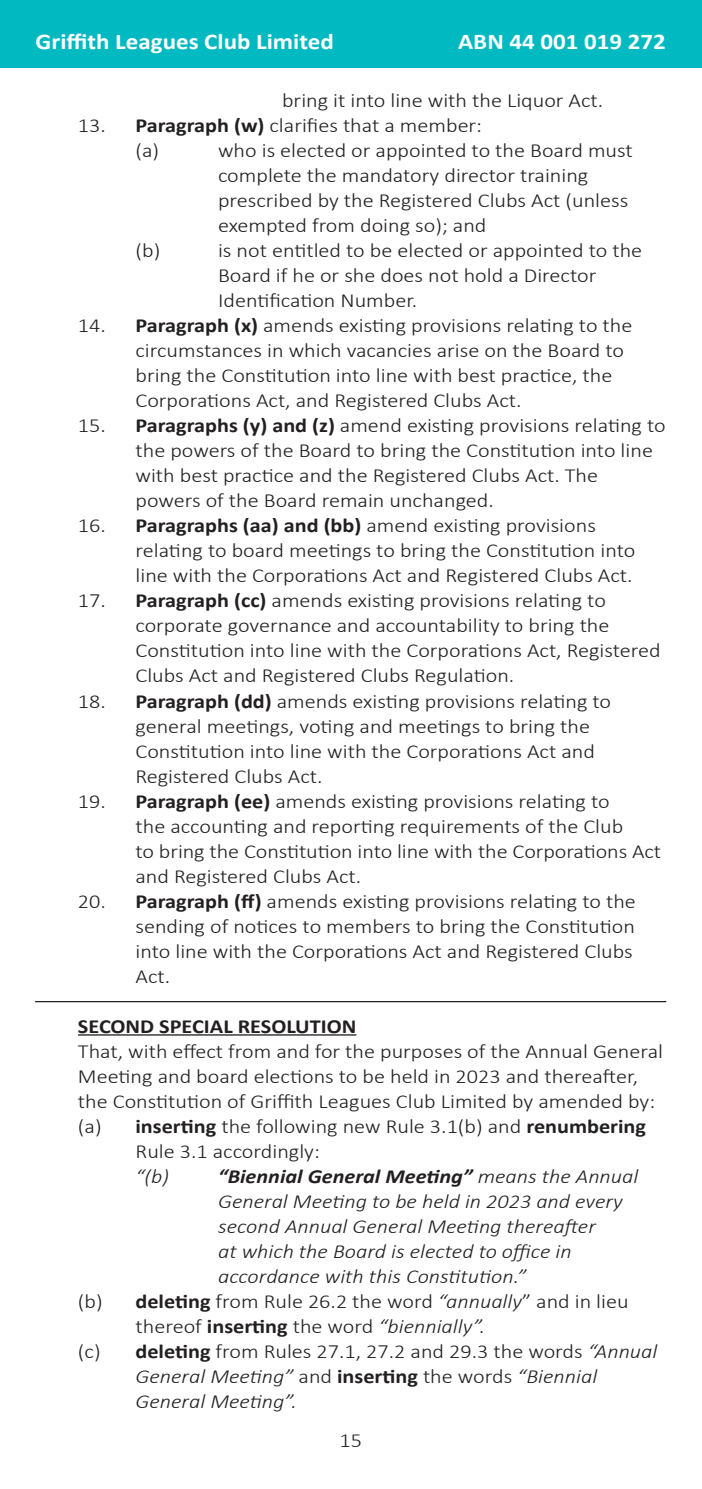
<style>
.page{position:relative;width:702px;height:1489px;background:#fff}
.page>*{position:absolute;margin:0;border:0;box-sizing:border-box;transform-origin:0 0}
.t1{font:700 22.5px "Calibri";color:#fff;scale:1.11 1}
.t2{font:300 20px/25px "Calibri";color:#231f20;scale:1.11 1}
.t3{font:italic 300 20px "Calibri";color:#231f20;scale:1.11 1}
.t4{font:italic 700 20px "Calibri";color:#231f20;scale:1.11 1}
.t5{font:700 20px "Calibri";color:#231f20;scale:1.11 1}
.s1{font-weight:700}
.s2{font-weight:300}
.s3{font-style:italic}
.s4{font-style:normal}
.s5{font-weight:700;font-style:normal}
</style>
<div class="page">
<div style="left:0;top:0;width:702px;height:68px;background:#00b9c1"></div>
<hr style="left:78px;top:1034px;width:278px;height:1px;background:#231f20">
<hr style="left:35px;top:1000px;width:631px;height:2px;background:#231f20">
<p class="t1" style="left:36px;top:26px;width:270px">Griffith Leagues Club Limited</p>
<p class="t1" style="left:458px;top:26px;width:189px">ABN 44 001 019 272</p>
<p class="t2" style="left:282px;top:88px;width:291px">bring it into line with the Liquor Act.</p>
<p class="t2" style="left:78px;top:113px;width:365px">13. <span class="s1">Paragraph (w)</span> clarifies that a member:</p>
<p class="t2" style="left:135px;top:138px;width:23px">(a)</p>
<p class="t2" style="left:218px;top:138px;width:375px">who is elected or appointed to the Board must</p>
<p class="t2" style="left:218px;top:163px;width:335px">complete the mandatory director training</p>
<p class="t2" style="left:218px;top:188px;width:371px">prescribed by the Registered Clubs Act (unless</p>
<p class="t2" style="left:218px;top:213px;width:243px">exempted from doing so); and</p>
<p class="t2" style="left:135px;top:238px;width:24px">(b)</p>
<p class="t2" style="left:218px;top:238px;width:383px">is not entitled to be elected or appointed to the</p>
<p class="t2" style="left:218px;top:263px;width:342px">Board if he or she does not hold a Director</p>
<p class="t2" style="left:218px;top:288px;width:181px">Identification Number.</p>
<p class="t2" style="left:78px;top:313px;width:501px">14. <span class="s1">Paragraph (x)</span> amends existing provisions relating to the</p>
<p class="t2" style="left:135px;top:338px;width:441px">circumstances in which vacancies arise on the Board to</p>
<p class="t2" style="left:135px;top:363px;width:431px">bring the Constitution into line with best practice, the</p>
<p class="t2" style="left:135px;top:388px;width:349px">Corporations Act, and Registered Clubs Act.</p>
<p class="t2" style="left:78px;top:413px;width:531px">15. <span class="s1">Paragraphs (y) and (z)</span> amend existing provisions relating to</p>
<p class="t2" style="left:135px;top:438px;width:467px">the powers of the Board to bring the Constitution into line</p>
<p class="t2" style="left:135px;top:463px;width:418px">with best practice and the Registered Clubs Act. The</p>
<p class="t2" style="left:135px;top:488px;width:324px">powers of the Board remain unchanged.</p>
<p class="t2" style="left:78px;top:513px;width:468px">16. <span class="s1">Paragraphs (aa) and (bb)</span> amend existing provisions</p>
<p class="t2" style="left:135px;top:538px;width:452px">relating to board meetings to bring the Constitution into</p>
<p class="t2" style="left:135px;top:563px;width:449px">line with the Corporations Act and Registered Clubs Act.</p>
<p class="t2" style="left:78px;top:588px;width:477px">17. <span class="s1">Paragraph (cc)</span> amends existing provisions relating to</p>
<p class="t2" style="left:135px;top:613px;width:428px">corporate governance and accountability to bring the</p>
<p class="t2" style="left:135px;top:638px;width:474px">Constitution into line with the Corporations Act, Registered</p>
<p class="t2" style="left:135px;top:663px;width:343px">Clubs Act and Registered Clubs Regulation.</p>
<p class="t2" style="left:78px;top:688px;width:482px">18. <span class="s1">Paragraph (dd)</span> amends existing provisions relating to</p>
<p class="t2" style="left:135px;top:713px;width:411px">general meetings, voting and meetings to bring the</p>
<p class="t2" style="left:135px;top:738px;width:415px">Constitution into line with the Corporations Act and</p>
<p class="t2" style="left:135px;top:763px;width:170px">Registered Clubs Act.</p>
<p class="t2" style="left:78px;top:788px;width:480px">19. <span class="s1">Paragraph (ee)</span> amends existing provisions relating to</p>
<p class="t2" style="left:135px;top:813px;width:441px">the accounting and reporting requirements of the Club</p>
<p class="t2" style="left:135px;top:838px;width:475px">to bring the Constitution into line with the Corporations Act and Registered Clubs Act.</p>
<p class="t2" style="left:78px;top:888px;width:504px">20. <span class="s1">Paragraph (ff)</span> amends existing provisions relating to the</p>
<p class="t2" style="left:135px;top:913px;width:451px">sending of notices to members to bring the Constitution</p>
<p class="t2" style="left:135px;top:938px;width:449px">into line with the Corporations Act and Registered Clubs</p>
<p class="t2" style="left:135px;top:963px;width:33px">Act.</p>
<p class="t5" style="left:78px;top:1011px;width:252px">SECOND SPECIAL RESOLUTION</p>
<p class="t2" style="left:78px;top:1038px;width:528px">That, with effect from and for the purposes of the Annual General</p>
<p class="t2" style="left:78px;top:1063px;width:506px">Meeting and board elections to be held in 2023 and thereafter,</p>
<p class="t2" style="left:78px;top:1088px;width:521px">the Constitution of Griffith Leagues Club Limited by amended by:</p>
<p class="t2" style="left:78px;top:1113px;width:513px">(a) <span class="s1">inserting</span> the following new Rule 3.1(b) and <span class="s1">renumbering</span></p>
<p class="t2" style="left:135px;top:1138px;width:168px">Rule 3.1 accordingly:</p>
<p class="t3" style="left:135px;top:1163px;width:32px">“(b)</p>
<p class="t4" style="left:218px;top:1161px;width:380px">“Biennial General Meeting” <span class="s2">means the Annual</span></p>
<p class="t3" style="left:218px;top:1188px;width:366px">General Meeting to be held in 2023 and every</p>
<p class="t3" style="left:218px;top:1213px;width:342px">second Annual General Meeting thereafter</p>
<p class="t3" style="left:218px;top:1238px;width:320px">at which the Board is elected to office in</p>
<p class="t3" style="left:218px;top:1263px;width:279px">accordance with this Constitution.”</p>
<p class="t2" style="left:78px;top:1288px;width:497px">(b) <span class="s1">deleting</span> from Rule 26.2 the word <span class="s3">“annually</span>” and in lieu</p>
<p class="t2" style="left:135px;top:1313px;width:317px">thereof <span class="s1">inserting</span> the word <span class="s3">“biennially”.</span></p>
<p class="t2" style="left:78px;top:1338px;width:523px">(c) <span class="s1">deleting</span> from Rules 27.1, 27.2 and 29.3 the words <span class="s3">“Annual</span></p>
<p class="t3" style="left:135px;top:1363px;width:417px">General Meeting” <span class="s4">and</span> <span class="s5">inserting</span> <span class="s4">the words</span> “Biennial</p>
<p class="t3" style="left:135px;top:1388px;width:147px">General Meeting”.</p>
<p class="t2" style="left:339px;top:1427px;width:22px">15</p>
</div>
